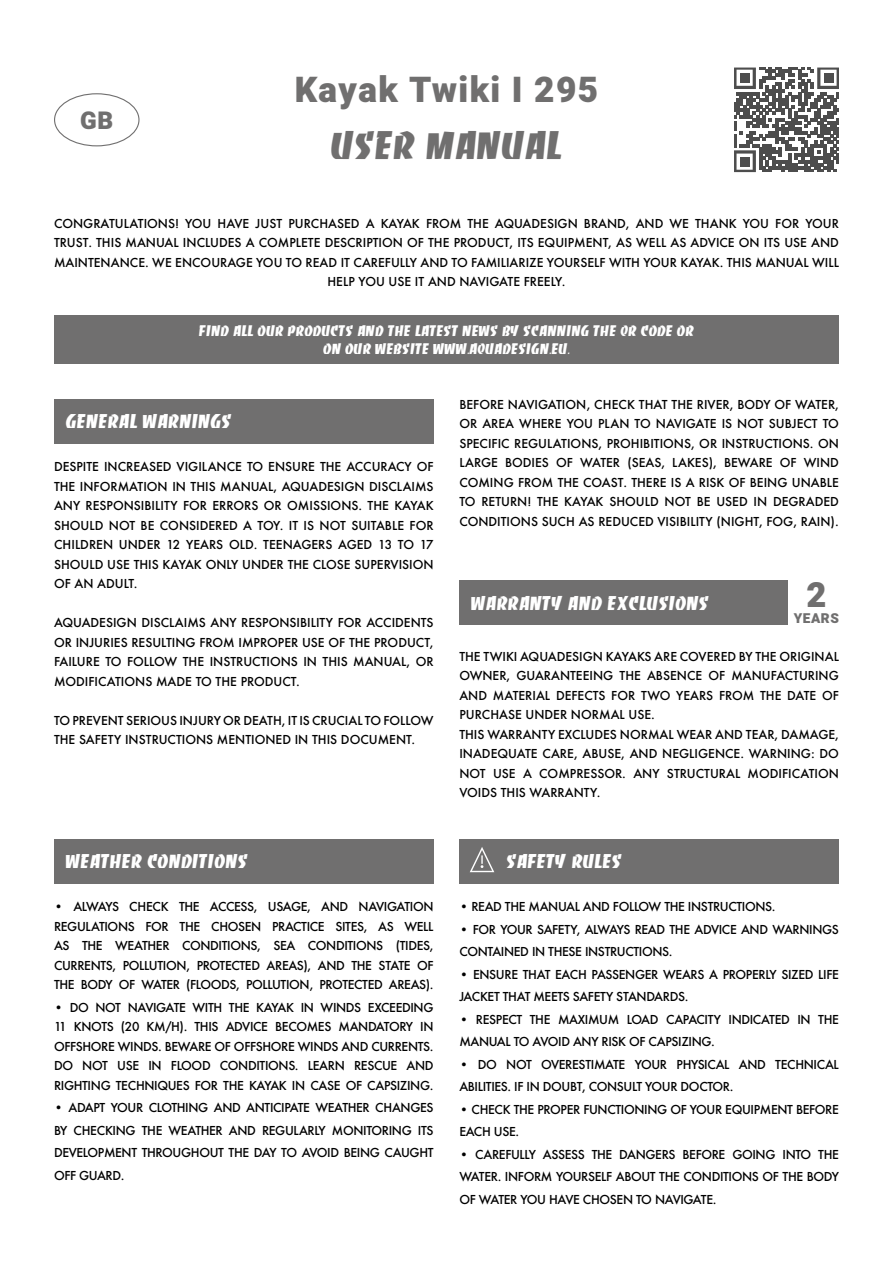
<style>
.page{position:relative;width:893px;height:1263px;background:#fff}
.page>*{position:absolute;margin:0;border:0;box-sizing:border-box;transform-origin:0 0}
.t1{font:52.5px "Mango Iconography Web 20 x 20 L";color:#fff}
.t2{font:900 35.1px "Heebo";letter-spacing:.04em;color:#706f6f}
.t3{font:35.1px "Banco";letter-spacing:.04em;color:#706f6f}
.t4{font:900 34.35px "Heebo";color:#706f6f}
.t5{font:900 24.3px "Heebo";color:#706f6f}
.t6{font:17.55px "Banco";letter-spacing:.04em;color:#fff}
.t7{font:900 13.65px "Heebo";letter-spacing:.04em;color:#706f6f}
.t8{font:13.5px/18px "Banco";letter-spacing:.04em;color:#fff;text-align:center}
.t9{font:500 12px/19.5px "Futura";color:#000;text-align:justify}
.t10{font:500 12px/22.5px "Futura";letter-spacing:-.03em;color:#000}
</style>
<div class="page">
<div style="left:54px;top:315px;width:785px;height:49px;background:#706f6f"></div>
<svg style="left:734px;top:68px;width:105px;height:104px"></svg>
<div style="left:740px;top:73px;width:9px;height:10px;background:#4d4d4d"></div>
<div style="left:824px;top:73px;width:9px;height:10px;background:#4d4d4d"></div>
<div style="left:740px;top:157px;width:9px;height:9px;background:#4d4d4d"></div>
<div style="left:54px;top:93px;width:86px;height:53px;border:1px solid #706f6f;border-radius:50%"></div>
<div style="left:54px;top:399px;width:380px;height:44px;background:#706f6f"></div>
<div style="left:459px;top:580px;width:328px;height:45px;background:#706f6f"></div>
<div style="left:54px;top:839px;width:380px;height:44px;background:#706f6f"></div>
<div style="left:459px;top:839px;width:380px;height:44px;background:#706f6f"></div>
<h3 class="t5" style="left:80px;top:103px;width:35px">GB</h3>
<h2 class="t2" style="left:295px;top:65px;width:305px">Kayak Twiki I 295</h2>
<h2 class="t3" style="left:332px;top:131px;width:231px">USER MANUAL</h2>
<p class="t9" style="left:54px;top:213px;width:786px;text-align:center">CONGRATULATIONS! YOU HAVE JUST PURCHASED A KAYAK FROM THE AQUADESIGN BRAND, AND WE THANK YOU FOR YOUR TRUST. THIS MANUAL INCLUDES A COMPLETE DESCRIPTION OF THE PRODUCT, ITS EQUIPMENT, AS WELL AS ADVICE ON ITS USE AND MAINTENANCE. WE ENCOURAGE YOU TO READ IT CAREFULLY AND TO FAMILIARIZE YOURSELF WITH YOUR KAYAK. THIS MANUAL WILL HELP YOU USE IT AND NAVIGATE FREELY.</p>
<p class="t8" style="left:199px;top:322px;width:496px">FIND ALL OUR PRODUCTS AND THE LATEST NEWS BY SCANNING THE QR CODE OR<br>ON OUR WEBSITE WWW.AQUADESIGN.EU.</p>
<h3 class="t6" style="left:66px;top:414px;width:167px">GENERAL WARNINGS</h3>
<p class="t9" style="left:54px;top:457px;width:381px">DESPITE INCREASED VIGILANCE TO ENSURE THE ACCURACY OF THE INFORMATION IN THIS MANUAL, AQUADESIGN DISCLAIMS ANY RESPONSIBILITY FOR ERRORS OR OMISSIONS. THE KAYAK SHOULD NOT BE CONSIDERED A TOY. IT IS NOT SUITABLE FOR CHILDREN UNDER 12 YEARS OLD. TEENAGERS AGED 13 TO 17<br>SHOULD USE THIS KAYAK ONLY UNDER THE CLOSE SUPERVISION OF AN ADULT.</p>
<p class="t9" style="left:54px;top:613px;width:381px">AQUADESIGN DISCLAIMS ANY RESPONSIBILITY FOR ACCIDENTS OR INJURIES RESULTING FROM IMPROPER USE OF THE PRODUCT, FAILURE TO FOLLOW THE INSTRUCTIONS IN THIS MANUAL, OR MODIFICATIONS MADE TO THE PRODUCT.</p>
<p class="t9" style="left:54px;top:710px;width:381px">TO PREVENT SERIOUS INJURY OR DEATH, IT IS CRUCIAL TO FOLLOW<br>THE SAFETY INSTRUCTIONS MENTIONED IN THIS DOCUMENT.</p>
<h3 class="t6" style="left:66px;top:854px;width:183px">WEATHER CONDITIONS</h3>
<p class="t9" style="left:54px;top:897px;width:381px">• ALWAYS CHECK THE ACCESS, USAGE, AND NAVIGATION REGULATIONS FOR THE CHOSEN PRACTICE SITES, AS WELL AS THE WEATHER CONDITIONS, SEA CONDITIONS (TIDES, CURRENTS, POLLUTION, PROTECTED AREAS), AND THE STATE OF THE BODY OF WATER (FLOODS, POLLUTION, PROTECTED AREAS).</p>
<p class="t9" style="left:54px;top:997px;width:381px">• DO NOT NAVIGATE WITH THE KAYAK IN WINDS EXCEEDING 11 KNOTS (20 KM/H). THIS ADVICE BECOMES MANDATORY IN OFFSHORE WINDS. BEWARE OF OFFSHORE WINDS AND CURRENTS.<br>DO NOT USE IN FLOOD CONDITIONS. LEARN RESCUE AND RIGHTING TECHNIQUES FOR THE KAYAK IN CASE OF CAPSIZING.</p>
<p class="t9" style="left:54px;top:1096px;width:381px;line-height:22.5px">• ADAPT YOUR CLOTHING AND ANTICIPATE WEATHER CHANGES BY CHECKING THE WEATHER AND REGULARLY MONITORING ITS DEVELOPMENT THROUGHOUT THE DAY TO AVOID BEING CAUGHT OFF GUARD.</p>
<p class="t9" style="left:459px;top:394px;width:381px">BEFORE NAVIGATION, CHECK THAT THE RIVER, BODY OF WATER, OR AREA WHERE YOU PLAN TO NAVIGATE IS NOT SUBJECT TO SPECIFIC REGULATIONS, PROHIBITIONS, OR INSTRUCTIONS. ON LARGE BODIES OF WATER (SEAS, LAKES), BEWARE OF WIND COMING FROM THE COAST. THERE IS A RISK OF BEING UNABLE TO RETURN! THE KAYAK SHOULD NOT BE USED IN DEGRADED CONDITIONS SUCH AS REDUCED VISIBILITY (NIGHT, FOG, RAIN).</p>
<h3 class="t6" style="left:472px;top:595px;width:239px">WARRANTY AND EXCLUSIONS</h3>
<h3 class="t4" style="left:806px;top:571px;width:22px">2</h3>
<p class="t7" style="left:794px;top:608px;width:47px">YEARS</p>
<p class="t9" style="left:459px;top:646px;width:381px;text-align:left">THE TWIKI AQUADESIGN KAYAKS ARE COVERED BY THE ORIGINAL OWNER, GUARANTEEING THE ABSENCE OF MANUFACTURING AND MATERIAL DEFECTS FOR TWO YEARS FROM THE DATE OF PURCHASE UNDER NORMAL USE.<br>THIS WARRANTY EXCLUDES NORMAL WEAR AND TEAR, DAMAGE, INADEQUATE CARE, ABUSE, AND NEGLIGENCE. WARNING: DO NOT USE A COMPRESSOR. ANY STRUCTURAL MODIFICATION VOIDS THIS WARRANTY.</p>
<h1 class="t1" style="left:465px;top:839px;width:35px">0</h1>
<h3 class="t6" style="left:507px;top:854px;width:116px">SAFETY RULES</h3>
<p class="t10" style="left:459px;top:895px;width:318px">• READ THE MANUAL AND FOLLOW THE INSTRUCTIONS.</p>
<p class="t10" style="left:459px;top:918px;width:381px">• FOR YOUR SAFETY, ALWAYS READ THE ADVICE AND WARNINGS<br>CONTAINED IN THESE INSTRUCTIONS.</p>
<p class="t10" style="left:459px;top:963px;width:381px">• ENSURE THAT EACH PASSENGER WEARS A PROPERLY SIZED LIFE<br>JACKET THAT MEETS SAFETY STANDARDS.</p>
<p class="t10" style="left:459px;top:1008px;width:381px">• RESPECT THE MAXIMUM LOAD CAPACITY INDICATED IN THE<br>MANUAL TO AVOID ANY RISK OF CAPSIZING.</p>
<p class="t10" style="left:459px;top:1053px;width:381px">• DO NOT OVERESTIMATE YOUR PHYSICAL AND TECHNICAL<br>ABILITIES. IF IN DOUBT, CONSULT YOUR DOCTOR.</p>
<p class="t10" style="left:459px;top:1098px;width:381px">• CHECK THE PROPER FUNCTIONING OF YOUR EQUIPMENT BEFORE<br>EACH USE.</p>
<p class="t9" style="left:459px;top:1143px;width:381px;line-height:22.5px">• CAREFULLY ASSESS THE DANGERS BEFORE GOING INTO THE WATER. INFORM YOURSELF ABOUT THE CONDITIONS OF THE BODY OF WATER YOU HAVE CHOSEN TO NAVIGATE.</p>
</div>
